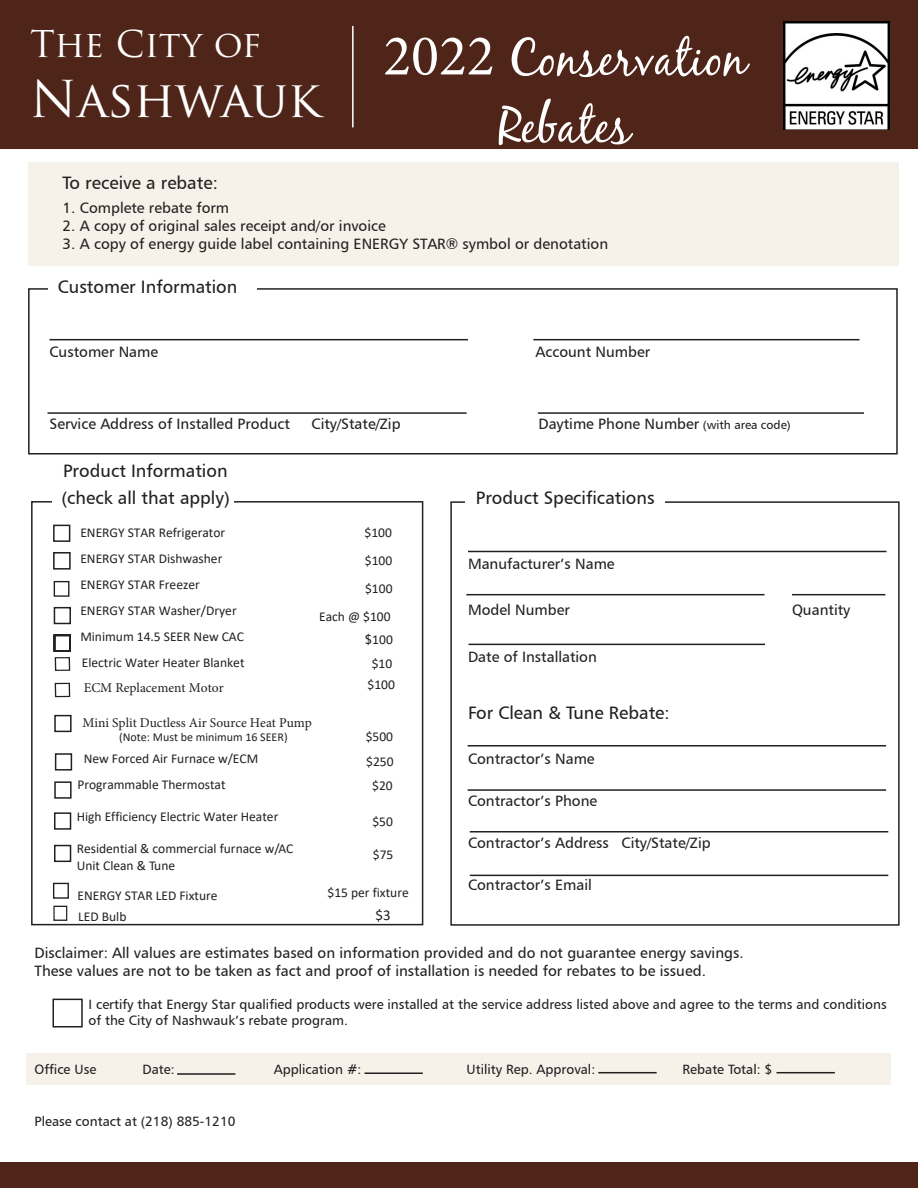
<style>
.page{position:relative;width:918px;height:1188px;background:#fff}
.page>*{position:absolute;margin:0;border:0;box-sizing:border-box;transform-origin:0 0}
.t1{font:50.25px/67.3px "Black Jack";color:#fff;text-align:center}
.t2{font:49.5px "Trajan Pro";color:#fff}
.t3{font:36px "Trajan Pro";letter-spacing:-.01em;color:#fff}
.t4{font:18px "Humanist 777 BT Roman B";color:#231f20}
.t5{font:15px "Humanist 777 BT Roman B";color:#231f20}
.t6{font:15px "Calibri";color:#231f20}
.t7{font:13.5px/26px "Calibri";color:#231f20}
.t8{font:13.5px/16.2px "Humanist 777 BT Roman B";color:#231f20}
.t9{font:13.5px "Minion Pro";color:#231f20}
.t10{font:12px "Calibri";color:#231f20}
.s1{font-family:"Minion Pro";font-size:58.05px}
.s2{font-size:12px}
.s3{font-family:"Humanist 777 BT Roman B"}
</style>
<div class="page">
<div style="left:28px;top:162px;width:871px;height:104px;background:#f6f2e9"></div>
<div style="left:0;top:0;width:918px;height:149px;background:#4f2519"></div>
<div style="left:26px;top:1053px;width:865px;height:31px;background:#f6f1e9"></div>
<img style="left:783px;top:22px;width:107px;height:108px">
<hr style="left:48px;top:412px;width:419px;height:2px;background:#231f20">
<hr style="left:50px;top:339px;width:418px;height:1px;background:#231f20">
<hr style="left:533px;top:339px;width:327px;height:1px;background:#231f20">
<hr style="left:466px;top:594px;width:298px;height:1px;background:#231f20">
<hr style="left:468px;top:551px;width:418px;height:1px;background:#231f20">
<hr style="left:469px;top:644px;width:296px;height:1px;background:#231f20">
<hr style="left:792px;top:594px;width:93px;height:1px;background:#231f20">
<hr style="left:352px;top:26px;width:2px;height:101px;background:#fff">
<div style="left:28px;top:288px;width:870px;height:166px;border:2px solid #231f20"></div>
<div style="left:48px;top:280px;width:208px;height:32px;background:#fff"></div>
<hr style="left:538px;top:412px;width:326px;height:2px;background:#231f20">
<div style="left:31px;top:501px;width:392px;height:424px;border:2px solid #231f20"></div>
<div style="left:52px;top:481px;width:182px;height:34px;background:#fff"></div>
<div style="left:53px;top:552px;width:18px;height:18px;border:2px solid #231f20"></div>
<div style="left:54px;top:581px;width:15px;height:16px;border:1px solid #231f20"></div>
<div style="left:54px;top:607px;width:17px;height:17px;border:2px solid #231f20"></div>
<div style="left:55px;top:753px;width:17px;height:18px;border:2px solid #231f20"></div>
<div style="left:54px;top:781px;width:18px;height:18px;border:2px solid #231f20"></div>
<div style="left:54px;top:812px;width:17px;height:18px;border:2px solid #231f20"></div>
<div style="left:54px;top:845px;width:17px;height:17px;border:2px solid #231f20"></div>
<div style="left:450px;top:501px;width:450px;height:425px;border:2px solid #231f20"></div>
<div style="left:465px;top:490px;width:200px;height:22px;background:#fff"></div>
<hr style="left:468px;top:745px;width:418px;height:2px;background:#231f20">
<hr style="left:468px;top:789px;width:418px;height:2px;background:#231f20">
<hr style="left:470px;top:831px;width:418px;height:1px;background:#231f20">
<hr style="left:470px;top:875px;width:418px;height:1px;background:#231f20">
<div style="left:52px;top:999px;width:31px;height:29px;border:2px solid #231f20"></div>
<hr style="left:177px;top:1073px;width:58px;height:2px;background:#231f20">
<hr style="left:364px;top:1072px;width:59px;height:2px;background:#231f20">
<hr style="left:777px;top:1072px;width:58px;height:1px;background:#231f20">
<hr style="left:598px;top:1072px;width:59px;height:1px;background:#231f20">
<div style="left:0;top:1162px;width:918px;height:26px;background:#4f2519"></div>
<div style="left:53px;top:883px;width:16px;height:16px;border:1px solid #231f20"></div>
<div style="left:53px;top:906px;width:14px;height:15px;border:1px solid #231f20"></div>
<div style="left:53px;top:525px;width:17px;height:17px;border:2px solid #231f20"></div>
<div style="left:54px;top:715px;width:18px;height:17px;border:2px solid #231f20"></div>
<div style="left:54px;top:634px;width:17px;height:18px;border:2px solid #231f20"></div>
<div style="left:55px;top:657px;width:15px;height:14px;border:1px solid #231f20"></div>
<div style="left:55px;top:683px;width:15px;height:14px;border:1px solid #231f20"></div>
<p class="t3" style="left:30px;top:21px;width:232px">The City of</p>
<p class="t2" style="left:30px;top:67px;width:292px">Nashwauk</p>
<p class="t1" style="left:383px;top:23px;width:364px"><span class="s1">2022</span> Conservation<br>Rebates</p>
<p class="t4" style="left:63px;top:171px;width:157px">To receive a rebate:</p>
<p class="t5" style="left:63px;top:198px;width:168px">1. Complete rebate form</p>
<p class="t5" style="left:63px;top:216px;width:325px">2. A copy of original sales receipt and/or invoice</p>
<p class="t5" style="left:63px;top:234px;width:547px">3. A copy of energy guide label containing ENERGY STAR® symbol or denotation</p>
<p class="t4" style="left:58px;top:276px;width:181px">Customer Information</p>
<p class="t5" style="left:50px;top:342px;width:110px">Customer Name</p>
<p class="t5" style="left:536px;top:342px;width:116px">Account Number</p>
<p class="t5" style="left:50px;top:414px;width:242px">Service Address of Installed Product</p>
<p class="t5" style="left:312px;top:414px;width:91px">City/State/Zip</p>
<p class="t5" style="left:538px;top:414px;width:254px">Daytime Phone Number <span class="s2">(with area code)</span></p>
<p class="t4" style="left:63px;top:460px;width:166px">Product Information</p>
<p class="t4" style="left:61px;top:487px;width:170px">(check all that apply)</p>
<p class="t4" style="left:476px;top:486px;width:180px">Product Specifications</p>
<p class="t7" style="left:80px;top:519px;width:166px">ENERGY STAR Refrigerator<br>ENERGY STAR Dishwasher<br>ENERGY STAR Freezer<br>ENERGY STAR Washer/Dryer<br>Minimum 14.5 SEER New CAC<br>Electric Water Heater Blanket</p>
<p class="t7" style="left:365px;top:520px;width:29px">$100</p>
<p class="t7" style="left:365px;top:547px;width:29px">$100</p>
<p class="t7" style="left:365px;top:575px;width:29px">$100</p>
<p class="t7" style="left:319px;top:603px;width:73px">Each @ $100</p>
<p class="t7" style="left:365px;top:626px;width:30px"><span class="s3">$</span>100</p>
<p class="t7" style="left:372px;top:650px;width:22px">$10</p>
<p class="t9" style="left:84px;top:679px;width:142px">ECM Replacement Motor</p>
<p class="t7" style="left:368px;top:671px;width:29px">$100</p>
<p class="t9" style="left:82px;top:713px;width:231px">Mini Split Ductless Air Source Heat Pump</p>
<p class="t10" style="left:119px;top:729px;width:170px">(Note: Must be minimum 16 SEER)</p>
<p class="t7" style="left:366px;top:723px;width:29px">$500</p>
<p class="t7" style="left:84px;top:745px;width:176px">New Forced Air Furnace w/ECM</p>
<p class="t7" style="left:77px;top:772px;width:150px">Programmable Thermostat</p>
<p class="t7" style="left:77px;top:803px;width:203px">High Efficiency Electric Water Heater</p>
<p class="t7" style="left:77px;top:840px;width:218px;line-height:16.8px">Residential &amp; commercial furnace w/AC<br>Unit Clean &amp; Tune</p>
<p class="t7" style="left:77px;top:884px;width:142px;line-height:21.5px">ENERGY STAR LED Fixture<br>LED Bulb</p>
<p class="t7" style="left:366px;top:748px;width:29px">$250</p>
<p class="t7" style="left:372px;top:772px;width:22px">$20</p>
<p class="t7" style="left:372px;top:808px;width:22px">$50</p>
<p class="t7" style="left:373px;top:841px;width:22px">$75</p>
<p class="t7" style="left:328px;top:879px;width:83px">$15 per fixture</p>
<p class="t6" style="left:376px;top:905px;width:17px">$3</p>
<p class="t5" style="left:468px;top:554px;width:148px">Manufacturer’s Name</p>
<p class="t5" style="left:468px;top:601px;width:103px">Model Number</p>
<p class="t5" style="left:792px;top:601px;width:60px">Quantity</p>
<p class="t5" style="left:468px;top:647px;width:130px">Date of Installation</p>
<p class="t4" style="left:468px;top:702px;width:203px">For Clean &amp; Tune Rebate:</p>
<p class="t5" style="left:468px;top:750px;width:128px">Contractor’s Name</p>
<p class="t5" style="left:468px;top:792px;width:131px">Contractor’s Phone</p>
<p class="t5" style="left:468px;top:834px;width:244px">Contractor’s Address City/State/Zip</p>
<p class="t5" style="left:468px;top:876px;width:125px">Contractor’s Email</p>
<p class="t5" style="left:35px;top:944px;width:711px">Disclaimer: All values are estimates based on information provided and do not guarantee energy savings.</p>
<p class="t5" style="left:35px;top:962px;width:673px">These values are not to be taken as fact and proof of installation is needed for rebates to be issued.</p>
<p class="t8" style="left:89px;top:996px;width:800px">I certify that Energy Star qualified products were installed at the service address listed above and agree to the terms and conditions of the City of Nashwauk’s rebate program.</p>
<p class="t8" style="left:35px;top:1061px;width:63px">Office Use</p>
<p class="t8" style="left:143px;top:1061px;width:34px">Date:</p>
<p class="t8" style="left:274px;top:1061px;width:89px">Application #:</p>
<p class="t8" style="left:467px;top:1061px;width:130px">Utility Rep. Approval:</p>
<p class="t8" style="left:683px;top:1061px;width:91px">Rebate Total: $</p>
<p class="t8" style="left:35px;top:1112px;width:202px">Please contact at (218) 885-1210</p>
</div>
